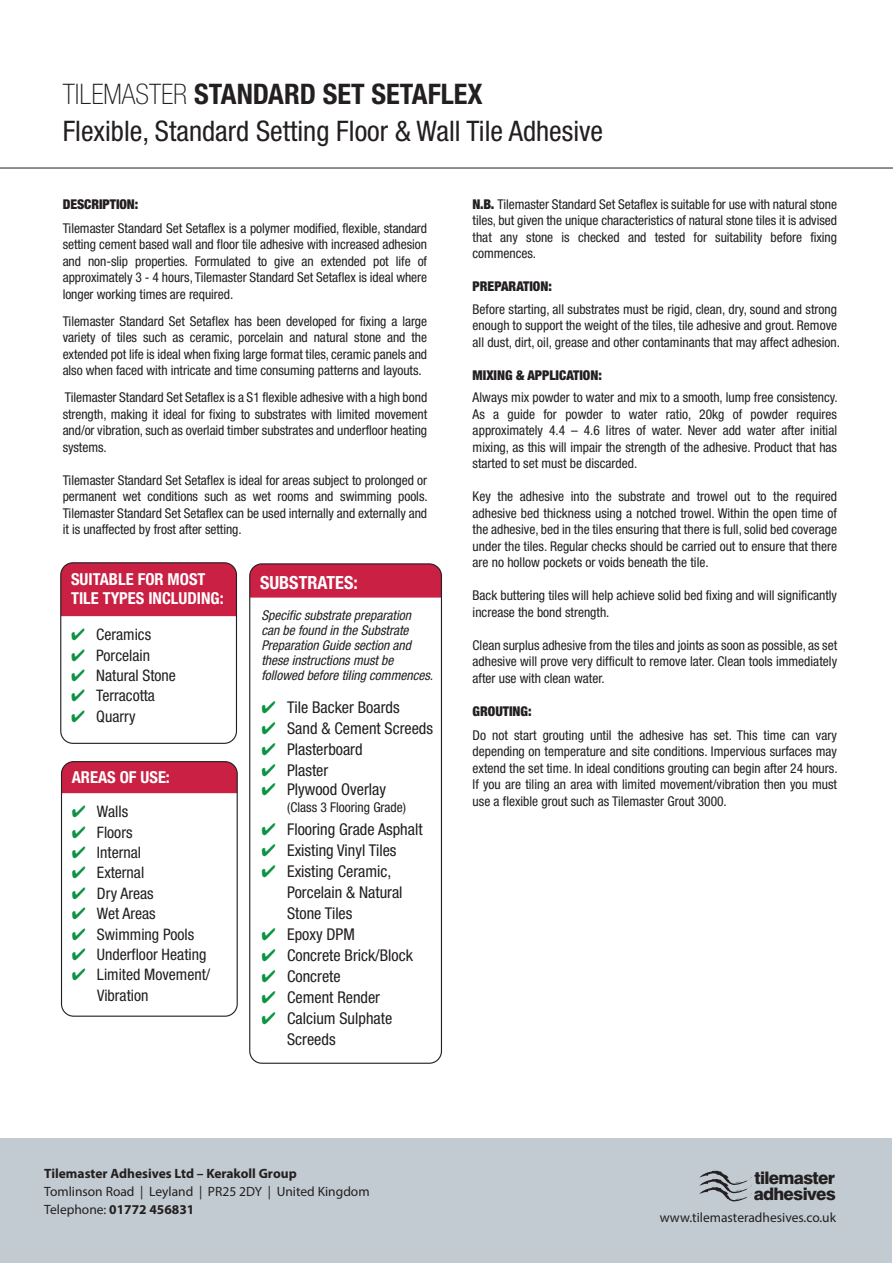
<style>
.page{position:relative;width:893px;height:1263px;background:#fff}
.page>*{position:absolute;margin:0;border:0;box-sizing:border-box;transform-origin:0 0}
.t1{font:condensed 28.35px/37.5px "Helvetica Neue";color:#231f20}
.t2{font:700 condensed 18.15px "Helvetica Neue";color:#fff}
.t3{font:800 17.25px/15.9px "Swiss 721 BT";letter-spacing:-.04em;color:#231f20}
.t4{font:700 condensed 16.5px/19.5px "Helvetica Neue";color:#fff}
.t5{font:condensed 16.2px/21px "Helvetica Neue";color:#231f20}
.t6{font:condensed 15.9px/20.4px "Helvetica Neue";color:#231f20}
.t7{font:condensed 13.5px/16.5px "Helvetica Neue";color:#231f20;text-align:justify}
.t8{font:italic condensed 13.5px/15px "Helvetica Neue";color:#231f20}
.t9{font:13.5px/18px "Myriad Pro";color:#231f20}
.t10{font:900 condensed 13.5px "Helvetica Neue";color:#231f20}
.t11{font:700 13.5px "Myriad Pro";color:#231f20}
.s1{font-weight:100}
.s2{font-weight:700}
.s3{color:#0d9344}
.s4{font-weight:900}
</style>
<div class="page">
<hr style="left:0;top:168px;width:893px;height:1px;background:#231f20">
<div style="left:0;top:1138px;width:892px;height:125px;background:#c2cbd1"></div>
<svg style="left:699px;top:1169px;width:53px;height:32px"></svg>
<div style="left:62px;top:564px;width:173px;height:52px;background:#c92044"></div>
<div style="left:251px;top:565px;width:189px;height:33px;background:#c92044"></div>
<div style="left:60px;top:562px;width:177px;height:182px;border:1px solid #231f20;border-radius:12px"></div>
<div style="left:63px;top:763px;width:173px;height:30px;background:#c92044"></div>
<div style="left:61px;top:761px;width:177px;height:256px;border:1px solid #231f20;border-radius:12px"></div>
<div style="left:249px;top:563px;width:193px;height:501px;border:1px solid #231f20;border-radius:12px"></div>
<h1 class="t1" style="left:63px;top:75px;width:542px"><span class="s1">TILEMASTER</span> <span class="s2">STANDARD SET SETAFLEX<br></span>Flexible, Standard Setting Floor &amp; Wall Tile Adhesive</h1>
<p class="t10" style="left:63px;top:196px;width:77px">DESCRIPTION:</p>
<p class="t7" style="left:63px;top:220px;width:366px">Tilemaster Standard Set Setaflex is a polymer modified, flexible, standard setting cement based wall and floor tile adhesive with increased adhesion and non-slip properties. Formulated to give an extended pot life of approximately 3 - 4 hours, Tilemaster Standard Set Setaflex is ideal where longer working times are required.</p>
<p class="t7" style="left:63px;top:313px;width:366px">Tilemaster Standard Set Setaflex has been developed for fixing a large variety of tiles such as ceramic, porcelain and natural stone and the extended pot life is ideal when fixing large format tiles, ceramic panels and also when faced with intricate and time consuming patterns and layouts.</p>
<p class="t7" style="left:63px;top:389px;width:366px">Tilemaster Standard Set Setaflex is a S1 flexible adhesive with a high bond strength, making it ideal for fixing to substrates with limited movement and/or vibration, such as overlaid timber substrates and underfloor heating systems.</p>
<p class="t7" style="left:63px;top:472px;width:366px">Tilemaster Standard Set Setaflex is ideal for areas subject to prolonged or permanent wet conditions such as wet rooms and swimming pools.<br>Tilemaster Standard Set Setaflex can be used internally and externally and it is unaffected by frost after setting.</p>
<p class="t4" style="left:71px;top:569px;width:154px">SUITABLE FOR MOST<br>TILE TYPES INCLUDING:</p>
<h2 class="t2" style="left:260px;top:572px;width:99px">SUBSTRATES:</h2>
<p class="t6" style="left:71px;top:624px;width:82px"><span class="s3">✔</span> Ceramics</p>
<p class="t6" style="left:71px;top:644px;width:80px"><span class="s3">✔</span> Porcelain</p>
<p class="t6" style="left:71px;top:665px;width:106px"><span class="s3">✔</span> Natural Stone</p>
<p class="t6" style="left:71px;top:685px;width:85px"><span class="s3">✔</span> Terracotta</p>
<p class="t6" style="left:71px;top:706px;width:66px"><span class="s3">✔</span> Quarry</p>
<p class="t4" style="left:72px;top:767px;width:100px">AREAS OF USE:</p>
<p class="t6" style="left:72px;top:801px;width:58px"><span class="s3">✔</span> Walls</p>
<p class="t6" style="left:72px;top:821px;width:62px"><span class="s3">✔</span> Floors</p>
<p class="t6" style="left:72px;top:842px;width:71px"><span class="s3">✔</span> Internal</p>
<p class="t6" style="left:72px;top:862px;width:74px"><span class="s3">✔</span> External</p>
<p class="t6" style="left:72px;top:883px;width:83px"><span class="s3">✔</span> Dry Areas</p>
<p class="t6" style="left:72px;top:903px;width:85px"><span class="s3">✔</span> Wet Areas</p>
<p class="t6" style="left:72px;top:923px;width:124px"><span class="s3">✔</span> Swimming Pools</p>
<p class="t6" style="left:72px;top:944px;width:136px"><span class="s3">✔</span> Underfloor Heating</p>
<p class="t6" style="left:97px;top:964px;width:115px;text-indent:-25px"><span class="s3">✔</span> Limited Movement/<br>Vibration</p>
<p class="t8" style="left:261px;top:607px;width:173px">Specific substrate preparation<br>can be found in the Substrate<br>Preparation Guide section and these instructions must be followed before tiling commences.</p>
<p class="t5" style="left:261px;top:697px;width:140px"><span class="s3">✔</span> Tile Backer Boards</p>
<p class="t5" style="left:261px;top:718px;width:173px"><span class="s3">✔</span> Sand &amp; Cement Screeds</p>
<p class="t5" style="left:261px;top:739px;width:103px"><span class="s3">✔</span> Plasterboard</p>
<p class="t5" style="left:261px;top:760px;width:69px"><span class="s3">✔</span> Plaster</p>
<p class="t5" style="left:261px;top:778px;width:126px"><span class="s3">✔</span> Plywood Overlay</p>
<p class="t7" style="left:287px;top:799px;width:120px">(Class 3 Flooring Grade)</p>
<p class="t5" style="left:261px;top:818px;width:163px"><span class="s3">✔</span> Flooring Grade Asphalt</p>
<p class="t5" style="left:261px;top:839px;width:137px"><span class="s3">✔</span> Existing Vinyl Tiles</p>
<p class="t5" style="left:287px;top:860px;width:117px;text-indent:-26px"><span class="s3">✔</span> Existing Ceramic,<br>Porcelain &amp; Natural<br>Stone Tiles</p>
<p class="t5" style="left:261px;top:923px;width:95px"><span class="s3">✔</span> Epoxy DPM</p>
<p class="t5" style="left:261px;top:944px;width:153px"><span class="s3">✔</span> Concrete Brick/Block</p>
<p class="t5" style="left:261px;top:965px;width:81px"><span class="s3">✔</span> Concrete</p>
<p class="t5" style="left:261px;top:986px;width:120px"><span class="s3">✔</span> Cement Render</p>
<p class="t5" style="left:287px;top:1007px;width:107px;text-indent:-26px"><span class="s3">✔</span> Calcium Sulphate<br>Screeds</p>
<p class="t7" style="left:473px;top:196px;width:366px"><span class="s4">N.B.</span> Tilemaster Standard Set Setaflex is suitable for use with natural stone tiles, but given the unique characteristics of natural stone tiles it is advised that any stone is checked and tested for suitability before fixing commences.</p>
<p class="t10" style="left:473px;top:278px;width:81px">PREPARATION:</p>
<p class="t7" style="left:473px;top:301px;width:369px;text-align:left">Before starting, all substrates must be rigid, clean, dry, sound and strong enough to support the weight of the tiles, tile adhesive and grout. Remove all dust, dirt, oil, grease and other contaminants that may affect adhesion.</p>
<p class="t10" style="left:473px;top:367px;width:131px">MIXING &amp; APPLICATION:</p>
<p class="t7" style="left:473px;top:389px;width:367px">Always mix powder to water and mix to a smooth, lump free consistency.<br>As a guide for powder to water ratio, 20kg of powder requires approximately 4.4 – 4.6 litres of water. Never add water after initial mixing, as this will impair the strength of the adhesive. Product that has started to set must be discarded.</p>
<p class="t7" style="left:473px;top:488px;width:366px">Key the adhesive into the substrate and trowel out to the required adhesive bed thickness using a notched trowel. Within the open time of the adhesive, bed in the tiles ensuring that there is full, solid bed coverage under the tiles. Regular checks should be carried out to ensure that there are no hollow pockets or voids beneath the tile.</p>
<p class="t7" style="left:473px;top:587px;width:366px">Back buttering tiles will help achieve solid bed fixing and will significantly increase the bond strength.</p>
<p class="t7" style="left:473px;top:637px;width:366px">Clean surplus adhesive from the tiles and joints as soon as possible, as set adhesive will prove very difficult to remove later. Clean tools immediately after use with clean water.</p>
<p class="t10" style="left:473px;top:703px;width:61px">GROUTING:</p>
<p class="t7" style="left:473px;top:727px;width:366px">Do not start grouting until the adhesive has set. This time can vary depending on temperature and site conditions. Impervious surfaces may extend the set time. In ideal conditions grouting can begin after 24 hours.<br>If you are tiling an area with limited movement/vibration then you must use a flexible grout such as Tilemaster Grout 3000.</p>
<p class="t11" style="left:44px;top:1164px;width:254px">Tilemaster Adhesives Ltd – Kerakoll Group</p>
<p class="t9" style="left:44px;top:1182px;width:327px">Tomlinson Road | Leyland | PR25 2DY | United Kingdom<br>Telephone: <span class="s2">01772 456831</span></p>
<p class="t3" style="left:754px;top:1170px;width:84px">tilemaster adhesives</p>
<p class="t9" style="left:660px;top:1208px;width:178px">www.tilemasteradhesives.co.uk</p>
</div>
